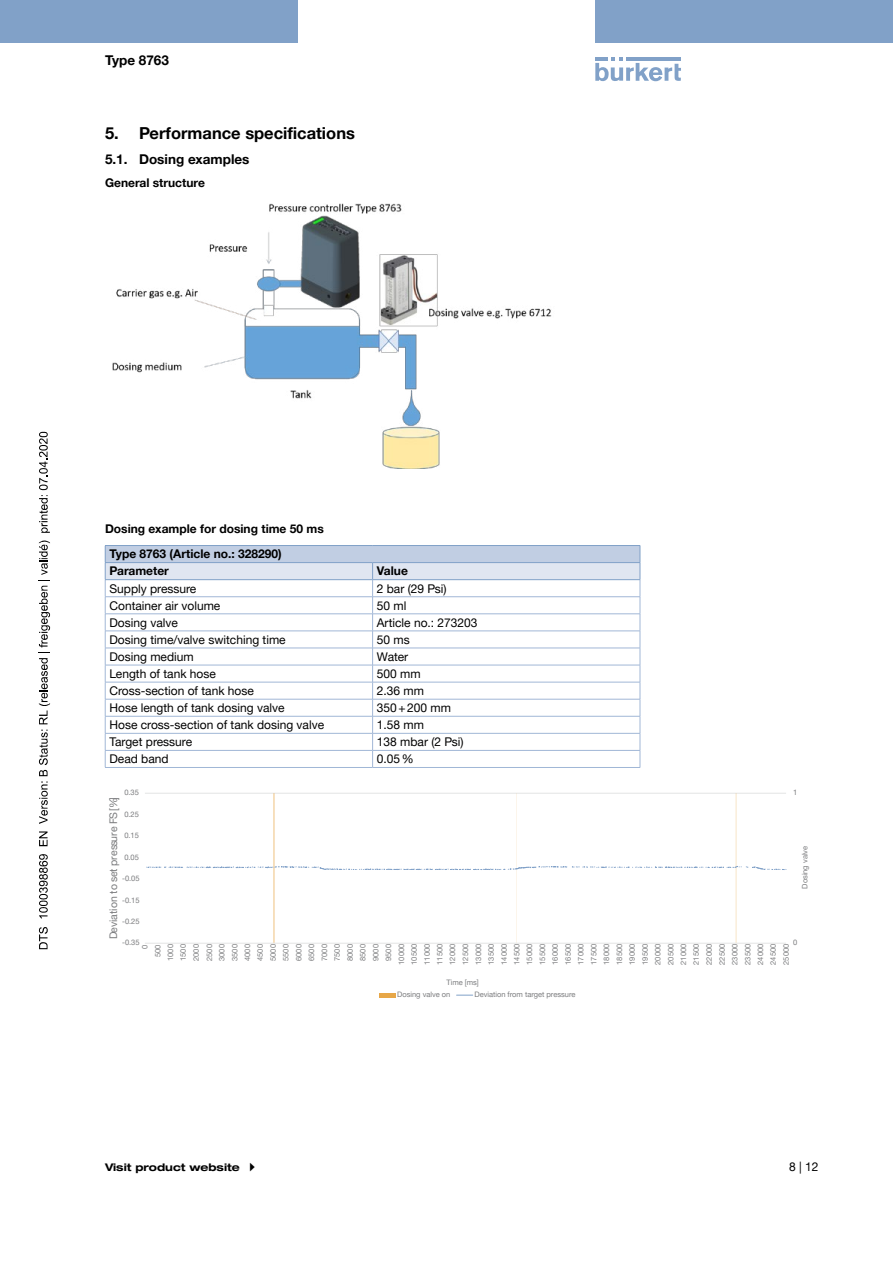
<style>
.page{position:relative;width:893px;height:1263px;background:#fff}
.page>*{position:absolute;margin:0;border:0;box-sizing:border-box;transform-origin:0 0}
.t1{font:700 16.5px "Helvetica Neue LTW1 G";color:#000}
.t2{font:700 13.5px "Helvetica Neue LTW1 G";color:#000}
.t3{font:12px "Helvetica Neue LTW1 G";color:#000}
.t4{font:700 12px/25.8px "Helvetica Neue LTW1 G";color:#000}
.t5{font:10.5px "Helvetica Neue LTW1 G";color:#7b7c7e}
.t6{font:700 expanded 10.5px "Helvetica Neue LTW1 G";color:#000}
.t7{font:7.5px/12.8px "Helvetica Neue LTW1 G";color:#7b7c7e;text-align:right}
</style>
<div class="page">
<svg style="left:595px;top:57px;width:86px;height:24px"></svg>
<hr style="left:626px;top:57px;width:55px;height:4px;background:#81a1c8">
<div style="left:0;top:0;width:298px;height:42px;background:#81a1c8"></div>
<div style="left:595px;top:0;width:298px;height:42px;background:#81a1c8"></div>
<img style="left:112px;top:203px;width:440px;height:265px">
<hr style="left:105px;top:767px;width:268px;height:1px;background:#a1b7d6">
<hr style="left:105px;top:545px;width:268px;height:1px;background:#81a1c8">
<hr style="left:373px;top:545px;width:267px;height:1px;background:#81a1c8">
<svg style="left:105px;top:546px;width:536px;height:221px"></svg>
<hr style="left:373px;top:767px;width:267px;height:1px;background:#a1b7d6">
<hr style="left:145px;top:793px;width:641px;height:1px;background:#e3e4e4">
<hr style="left:273px;top:793px;width:1px;height:150px;background:#e7a748">
<hr style="left:274px;top:793px;width:1px;height:150px;background:#e7a748">
<hr style="left:275px;top:793px;width:1px;height:150px;background:#e7a748">
<hr style="left:517px;top:793px;width:1px;height:150px;background:#e7a748">
<hr style="left:735px;top:793px;width:1px;height:150px;background:#e7a748">
<hr style="left:736px;top:793px;width:1px;height:150px;background:#e7a748">
<hr style="left:145px;top:943px;width:641px;height:1px;background:#e3e4e4">
<svg style="left:146px;top:865px;width:641px;height:6px"></svg>
<hr style="left:379px;top:993px;width:16px;height:4px;background:#e7a748">
<svg style="left:457px;top:995px;width:16px;height:1px"></svg>
<svg style="left:39px;top:927px;width:9px;height:22px"></svg>
<svg style="left:39px;top:854px;width:9px;height:64px"></svg>
<svg style="left:39px;top:831px;width:9px;height:15px"></svg>
<svg style="left:39px;top:540px;width:11px;height:284px"></svg>
<svg style="left:39px;top:432px;width:11px;height:101px"></svg>
<h2 class="t2" style="left:105px;top:52px;width:65px">Type 8763</h2>
<h1 class="t1" style="left:105px;top:123px;width:251px">5. Performance specifications</h1>
<h2 class="t2" style="left:105px;top:151px;width:146px">5.1. Dosing examples</h2>
<h3 class="t4" style="left:105px;top:170px;width:101px">General structure</h3>
<h3 class="t4" style="left:109px;top:515px;width:216px;text-indent:-4px">Dosing example for dosing time 50 ms<br>Type 8763 (Article no.: 328290)</h3>
<h3 class="t4" style="left:109px;top:558px;width:61px">Parameter</h3>
<h3 class="t4" style="left:377px;top:558px;width:33px">Value</h3>
<h3 class="t3" style="left:109px;top:581px;width:88px">Supply pressure</h3>
<h3 class="t3" style="left:377px;top:581px;width:71px">2 bar (29 Psi)</h3>
<h3 class="t3" style="left:109px;top:598px;width:112px">Container air volume</h3>
<h3 class="t3" style="left:377px;top:598px;width:31px">50 ml</h3>
<h3 class="t3" style="left:109px;top:615px;width:70px">Dosing valve</h3>
<h3 class="t3" style="left:377px;top:615px;width:102px">Article no.: 273203</h3>
<h3 class="t3" style="left:109px;top:632px;width:178px">Dosing time/valve switching time</h3>
<h3 class="t3" style="left:377px;top:632px;width:34px">50 ms</h3>
<h3 class="t3" style="left:109px;top:649px;width:86px">Dosing medium</h3>
<h3 class="t3" style="left:377px;top:649px;width:33px">Water</h3>
<h3 class="t3" style="left:109px;top:666px;width:108px">Length of tank hose</h3>
<h3 class="t3" style="left:377px;top:666px;width:45px">500 mm</h3>
<h3 class="t3" style="left:109px;top:683px;width:146px">Cross-section of tank hose</h3>
<h3 class="t3" style="left:377px;top:683px;width:49px">2.36 mm</h3>
<h3 class="t3" style="left:109px;top:700px;width:177px">Hose length of tank dosing valve</h3>
<h3 class="t3" style="left:377px;top:700px;width:76px">350+200 mm</h3>
<h3 class="t3" style="left:109px;top:717px;width:216px">Hose cross-section of tank dosing valve</h3>
<h3 class="t3" style="left:377px;top:717px;width:49px">1.58 mm</h3>
<h3 class="t3" style="left:109px;top:734px;width:84px">Target pressure</h3>
<h3 class="t3" style="left:377px;top:734px;width:88px">138 mbar (2 Psi)</h3>
<h3 class="t3" style="left:109px;top:752px;width:61px">Dead band</h3>
<h3 class="t3" style="left:377px;top:752px;width:38px">0.05%</h3>
<p class="t7" style="left:124px;top:786px;width:16px">0.35</p>
<p class="t7" style="left:793px;top:786px;width:6px">1</p>
<h3 class="t5" style="left:107px;top:800px;width:4px;rotate:-90deg">]</h3>
<h3 class="t5" style="left:107px;top:939px;width:144px;rotate:-90deg">D %[SFerusserptesotnoi ta i ve</h3>
<p class="t7" style="left:124px;top:808px;width:16px">0.25</p>
<p class="t7" style="left:124px;top:829px;width:16px">0.15</p>
<p class="t7" style="left:798px;top:889px;width:44px;rotate:-90deg">Dosing valve</p>
<p class="t7" style="left:124px;top:851px;width:16px">0.05</p>
<p class="t7" style="left:122px;top:872px;width:19px">-0.05</p>
<p class="t7" style="left:122px;top:893px;width:19px">-0.15</p>
<p class="t7" style="left:122px;top:915px;width:19px">-0.25</p>
<p class="t7" style="left:122px;top:936px;width:19px">-0.35</p>
<p class="t7" style="left:793px;top:936px;width:6px">0</p>
<p class="t7" style="left:138px;top:961px;width:18px;rotate:-90deg">0<br>500<br>1000<br>1500<br>2000<br>2500</p>
<p class="t7" style="left:215px;top:965px;width:22px;text-align:center;rotate:-90deg">3000<br>3500<br>4000<br>4500<br>5000<br>5500<br>6000<br>6500<br>7000<br>7500<br>8000<br>8500<br>9000<br>9500<br>10000<br>10500<br>11000<br>11500<br>12000<br>12500<br>13000<br>13500<br>14000<br>14500<br>15000<br>15500<br>16000<br>16500<br>17000<br>17500<br>18000<br>18500<br>19000<br>19500<br>20000<br>20500<br>21000<br>21500<br>22000<br>22500<br>23000<br>23500<br>24000<br>24500<br>25000</p>
<p class="t7" style="left:446px;top:976px;width:34px">Time [ms]</p>
<p class="t7" style="left:397px;top:988px;width:55px">Dosing valve on</p>
<p class="t7" style="left:474px;top:988px;width:103px">Deviation from target pressure</p>
<h3 class="t6" style="left:105px;top:1161px;width:136px">Visit product website</h3>
<h3 class="t3" style="left:789px;top:1159px;width:31px">8 | 12</h3>
</div>
